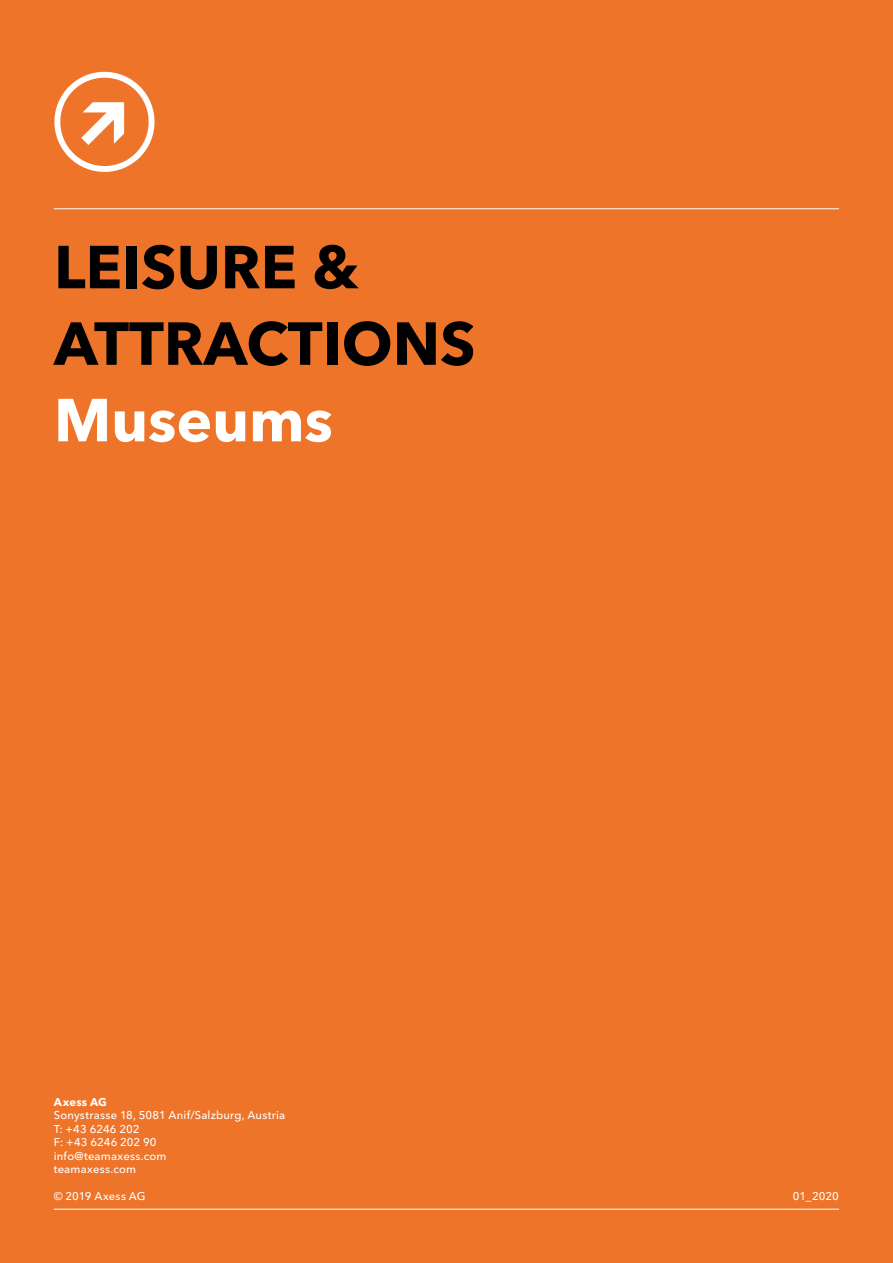
<style>
.page{position:relative;width:893px;height:1263px;background:#ee742a}
.page>*{position:absolute;margin:0;border:0;box-sizing:border-box;transform-origin:0 0}
.t1{font:700 60px/76.5px "Avenir Next Cyr";color:#000}
.t2{font:700 60px "Avenir Next Cyr";color:#fff}
.t3{font:500 11.25px/13.5px "Avenir Next Cyr";letter-spacing:.02em;color:#fff}
.t4{font:500 11.25px "Avenir Next Cyr";color:#fff}
.t5{font:700 11.25px "Avenir Next Cyr";letter-spacing:.025em;color:#fff}
</style>
<div class="page">
<hr style="left:54px;top:1209px;width:785px;height:1px;background:#fff">
<svg style="left:54px;top:71px;width:101px;height:101px"></svg>
<hr style="left:54px;top:208px;width:785px;height:1px;background:#fff">
<h1 class="t1" style="left:54px;top:229px;width:423px">LEISURE &amp;<br>ATTRACTIONS</h1>
<h1 class="t2" style="left:54px;top:383px;width:280px">Museums</h1>
<p class="t5" style="left:54px;top:1095px;width:55px">Axess AG</p>
<p class="t3" style="left:54px;top:1108px;width:233px">Sonystrasse 18, 5081 Anif/Salzburg, Austria<br>T: +43 6246 202<br>F: +43 6246 202 90<br>info@teamaxess.com<br>teamaxess.com</p>
<p class="t4" style="left:54px;top:1189px;width:93px">© 2019 Axess AG</p>
<p class="t3" style="left:793px;top:1189px;width:48px">01_2020</p>
</div>
